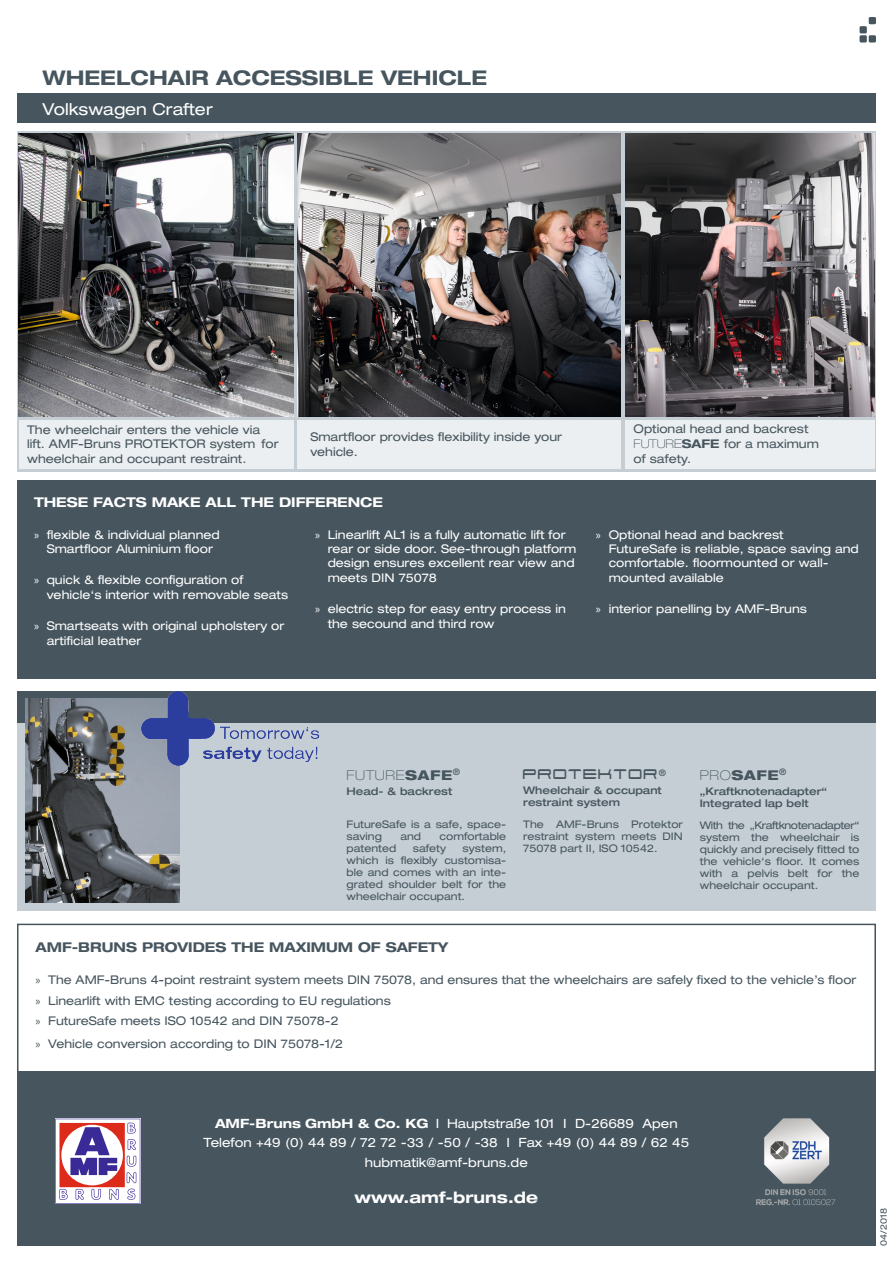
<style>
.page{position:relative;width:893px;height:1263px;background:#fff}
.page>*{position:absolute;margin:0;border:0;box-sizing:border-box;transform-origin:0 0}
.t1{font:700 expanded 20.25px "Helvetica Neue LT Std";color:#46555e}
.t2{font:19.5px "Xenotron";letter-spacing:.05em;color:#46555e;scale:.77 1}
.t3{font:expanded 16.5px "Helvetica Neue";color:#fff}
.t4{font:700 expanded 15.75px "Helvetica Neue LT Std";color:#fff}
.Überschrift{font:700 expanded 13.5px "Helvetica Neue LT Std";color:#46555e}
.Überschrift-2{font:700 expanded 13.5px "Helvetica Neue LT Std";color:#fff}
.t5{font:100 expanded 13.5px "Helvetica Neue LT Std";letter-spacing:.05em;color:#46555e}
.t6{font:800 expanded 13.5px "Helvetica Neue LT Std";color:#46555e}
.t7{font:expanded 12.75px/19.5px "Helvetica Neue";color:#fff;text-align:center}
.t8{font:expanded 12px/14.4px "Helvetica Neue LT Std";color:#fff}
.Fliestext{font:expanded 12px/15px "Helvetica Neue LT Std";color:#46555e}
.t9{font:expanded 12px "Helvetica Neue";color:#46555e}
.t10{font:expanded 10.5px/12px "Helvetica Neue LT Std";color:#46555e;text-align:justify}
.t11{font:500 expanded 10.5px "Helvetica Neue LT Std";color:#46555e}
.t12{font:expanded 9px "Helvetica Neue LT Std";color:#46555e}
.s1{font-weight:100}
.s2{font-weight:700}
.s3{font-family:"Myriad Pro";font-stretch:normal}
.s4{font-weight:800}
.s5{font-family:"Helvetica Neue LT Std"}
.s6{font-family:"Helvetica Neue LT Std";font-weight:700}
</style>
<div class="page">
<div style="left:869px;top:17px;width:7px;height:7px;background:#46555e;border-radius:2px"></div>
<div style="left:859px;top:26px;width:8px;height:7px;background:#46555e;border-radius:2px"></div>
<div style="left:859px;top:35px;width:8px;height:8px;background:#46555e;border-radius:2px"></div>
<div style="left:869px;top:35px;width:7px;height:8px;background:#46555e;border-radius:2px"></div>
<div style="left:17px;top:94px;width:859px;height:29px;background:#46555e"></div>
<div style="left:17px;top:1071px;width:859px;height:175px;background:#46555e"></div>
<svg style="left:55px;top:1119px;width:85px;height:85px;background:#c9a6bd"></svg>
<img style="left:756px;top:1119px;width:80px;height:87px">
<svg style="left:17px;top:132px;width:859px;height:340px;background:#b4bbc0"></svg>
<img style="left:625px;top:134px;width:249px;height:282px">
<img style="left:298px;top:134px;width:323px;height:282px">
<img style="left:19px;top:134px;width:274px;height:282px">
<div style="left:19px;top:420px;width:274px;height:48px;background:#eceff1"></div>
<div style="left:625px;top:420px;width:249px;height:48px;background:#eceff1"></div>
<div style="left:298px;top:420px;width:323px;height:48px;background:#eceff1"></div>
<div style="left:17px;top:480px;width:859px;height:199px;background:#46555e"></div>
<div style="left:17px;top:924px;width:859px;height:152px;border:2px solid #46555e"></div>
<div style="left:17px;top:691px;width:859px;height:219px;background:#c5ced4"></div>
<div style="left:17px;top:691px;width:859px;height:32px;background:#46555e"></div>
<img style="left:26px;top:698px;width:153px;height:204px">
<img style="left:141px;top:691px;width:179px;height:74px">
<p class="t1" style="left:43px;top:65px;width:446px">WHEELCHAIR ACCESSIBLE VEHICLE</p>
<p class="t3" style="left:43px;top:99px;width:172px">Volkswagen Crafter</p>
<p class="Fliestext" style="left:27px;top:422px;width:253px;line-height:14.4px">The wheelchair enters the vehicle via lift. AMF-Bruns PROTEKTOR system for wheelchair and occupant restraint.</p>
<p class="Fliestext" style="left:634px;top:421px;width:187px">Optional head and backrest<br><span class="s1">FUTURE</span><span class="s2">SAFE</span> for a maximum of safety.</p>
<p class="Fliestext" style="left:310px;top:429px;width:253px">Smartfloor provides flexibility inside your vehicle.</p>
<p class="Überschrift-2" style="left:34px;top:494px;width:350px">THESE FACTS MAKE ALL THE DIFFERENCE</p>
<p class="t8" style="left:34px;top:527px;width:187px;text-align:center"><span class="s3">»</span> flexible &amp; individual planned<br>Smartfloor Aluminium floor</p>
<p class="t8" style="left:47px;top:573px;width:243px;text-indent:-13px"><span class="s3">»</span> quick &amp; flexible configuration of vehicle‘s interior with removable seats</p>
<p class="t8" style="left:47px;top:618px;width:239px;text-indent:-13px"><span class="s3">»</span> Smartseats with original upholstery or artificial leather</p>
<p class="t8" style="left:328px;top:527px;width:250px;text-indent:-13px"><span class="s3">»</span> Linearlift AL1 is a fully automatic lift for rear or side door. See-through platform design ensures excellent rear view and meets DIN 75078</p>
<p class="t8" style="left:328px;top:601px;width:240px;text-indent:-13px"><span class="s3">»</span> electric step for easy entry process in the secound and third row</p>
<p class="t8" style="left:609px;top:527px;width:252px;text-indent:-13px"><span class="s3">»</span> Optional head and backrest<br>FutureSafe is reliable, space saving and comfortable. floormounted or wall&shy;mounted available</p>
<p class="t8" style="left:596px;top:601px;width:213px"><span class="s3">»</span> interior panelling by AMF-Bruns</p>
<p class="t5" style="left:347px;top:767px;width:115px">FUTURE<span class="s4">SAFE</span><sup>®</sup></p>
<p class="t11" style="left:347px;top:785px;width:107px">Head- &amp; backrest</p>
<p class="t10" style="left:347px;top:818px;width:161px">FutureSafe is a safe, space&shy;saving</p>
<p class="t10" style="left:400px;top:830px;width:22px">and</p>
<p class="t10" style="left:440px;top:830px;width:68px">comfortable</p>
<p class="t10" style="left:347px;top:842px;width:51px">patented</p>
<p class="t10" style="left:413px;top:842px;width:35px">safety</p>
<p class="t10" style="left:347px;top:842px;width:161px;text-indent:116px">system, which is flexibly customisa&shy;ble and comes with an inte&shy;grated shoulder belt for the wheelchair occupant.</p>
<p class="t2" style="left:523px;top:768px;width:187px">PROTEKTOR<sup>®</sup></p>
<p class="t11" style="left:523px;top:784px;width:140px">Wheelchair &amp; occupant</p>
<p class="t11" style="left:523px;top:796px;width:98px">restraint system</p>
<p class="t10" style="left:523px;top:818px;width:161px">The AMF-Bruns Protektor restraint system meets DIN 75078 part II, ISO 10542.</p>
<p class="t6" style="left:700px;top:766px;width:88px"><span class="s1">PRO</span>SAFE<sup>®</sup></p>
<p class="t11" style="left:700px;top:785px;width:129px">„Kraftknotenadapter“</p>
<p class="t11" style="left:700px;top:797px;width:110px">Integrated lap belt</p>
<p class="t10" style="left:700px;top:819px;width:161px">With the „Kraftknotenadapter“ system the wheelchair is quickly and precisely fitted to the vehicle‘s floor. It comes with a pelvis belt for the wheelchair occupant.</p>
<p class="Überschrift" style="left:36px;top:938px;width:414px">AMF-BRUNS PROVIDES THE MAXIMUM OF SAFETY</p>
<p class="t9" style="left:36px;top:973px;width:822px"><span class="s3">»</span> <span class="s5">T</span>he AMF-Bruns 4-point restraint system meets DIN 75078, and ensures that the wheelchairs are safely fixed to the vehicle’s floor</p>
<p class="Fliestext" style="left:36px;top:993px;width:357px"><span class="s3">»</span> Linearlift with EMC testing according to EU regulations</p>
<p class="Fliestext" style="left:36px;top:1013px;width:305px"><span class="s3">»</span> FutureSafe meets ISO 10542 and DIN 75078-2</p>
<p class="Fliestext" style="left:36px;top:1036px;width:309px"><span class="s3">»</span> Vehicle conversion according to DIN 75078-1/2</p>
<p class="t7" style="left:203px;top:1113px;width:487px"><span class="s6">AMF-Bruns GmbH &amp; Co. KG</span> I Hauptstraße 101 I D-26689 Apen<br>Telefon +49 (0) 44 89 / 72 72 -33 / -50 / -38 I Fax +49 (0) 44 89 / 62 45 hubmatik@amf-bruns.de</p>
<h3 class="t4" style="left:355px;top:1187px;width:185px">www.amf-bruns.de</h3>
<p class="t12" style="left:878px;top:1246px;width:39px;rotate:-90deg">04/2018</p>
</div>
